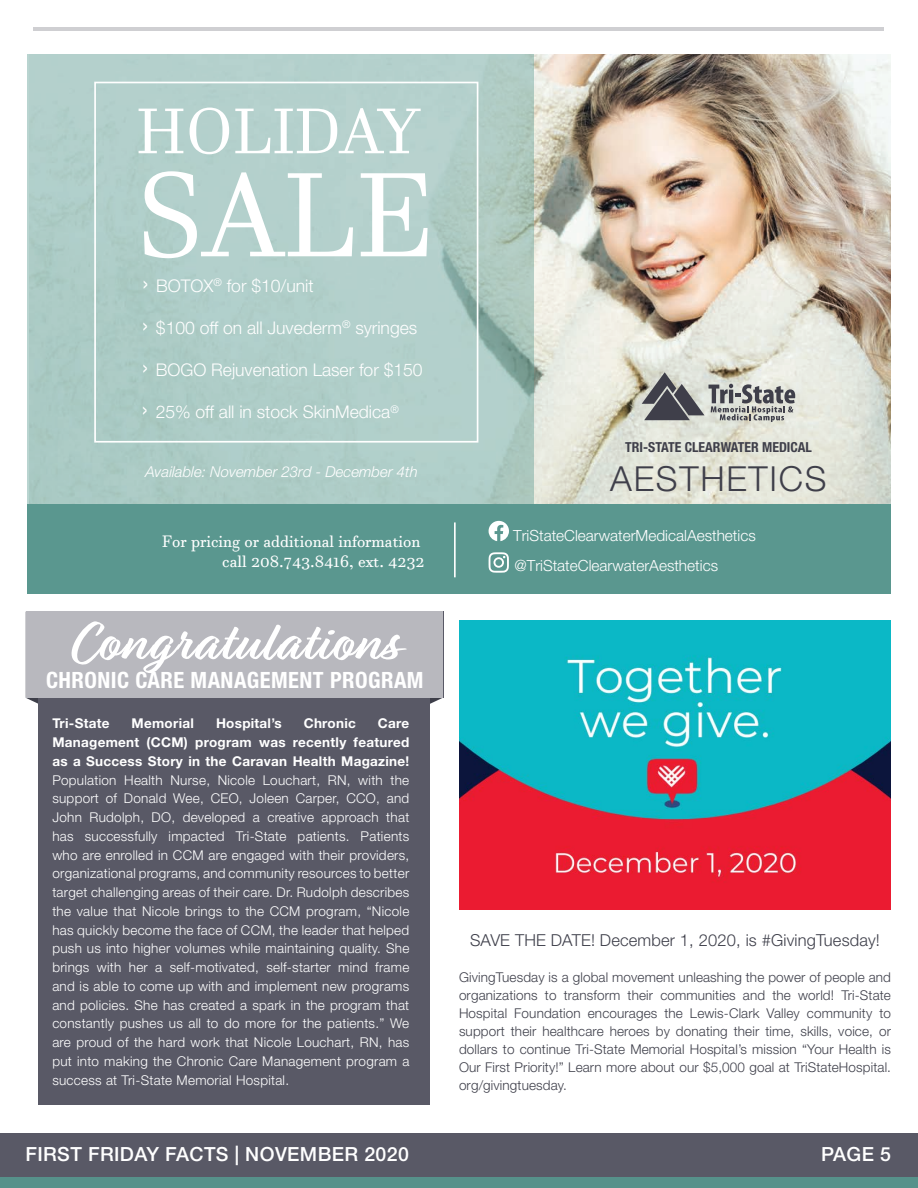
<style>
.page{position:relative;width:918px;height:1188px;background:#fff}
.page>*{position:absolute;margin:0;border:0;box-sizing:border-box;transform-origin:0 0}
.t1{font:117px "Javanese Text";color:#fff}
.t2{font:63px "Javanese Text";color:#fff}
.t3{font:700 57.15px "Relation";letter-spacing:.02em;color:#fff}
.t4{font:300 34.5px "Helvetica Neue LT Std";letter-spacing:.05em;color:#3f3f4a}
.t5{font:700 condensed 22.5px "Helvetica Neue LT Std";letter-spacing:.02em;color:#fff}
.t6{font:500 19.5px "Helvetica Neue LT Std";letter-spacing:.02em;color:#fff}
.t7{font:300 17.55px "Helvetica Neue LT Std";letter-spacing:-.005em;color:#fff}
.t8{font:300 16.5px "Helvetica Neue LT Std";letter-spacing:.01em;color:#3e3f4a}
.t9{font:16.35px/19.6px "Javanese Text";color:#fff;text-align:right}
.t10{font:300 15.45px "Helvetica Neue LT Std";color:#fff}
.t11{font:italic 300 15px "Helvetica Neue LT Std";color:#fff}
.t12{font:700 condensed 13.8px "Helvetica Neue LT Std";color:#3f3f4a}
.t13{font:300 13.5px/18.8px "Helvetica Neue LT Std";letter-spacing:.02em;color:#fff;text-align:justify}
.t14{font:300 13.5px/18px "Helvetica Neue LT Std";letter-spacing:.01em;color:#3e3f4a;text-align:justify}
.t15{font:700 13.5px "Helvetica Neue LT Std";letter-spacing:.02em;color:#fff}
.s1{font-size:26.7px}
.s2{font-weight:700}
</style>
<div class="page">
<svg style="left:26px;top:698px;width:13px;height:45px"></svg>
<div style="left:39px;top:612px;width:391px;height:493px;background:#595966"></div>
<img style="left:534px;top:54px;width:357px;height:450px">
<div style="left:27px;top:54px;width:507px;height:540px;background:#b1ceca"></div>
<img style="left:589px;top:352px;width:261px;height:152px">
<svg style="left:642px;top:372px;width:153px;height:50px;background:#a3a4a1"></svg>
<div style="left:27px;top:504px;width:864px;height:90px;background:#5a978f"></div>
<svg style="left:489px;top:552px;width:20px;height:21px"></svg>
<svg style="left:489px;top:521px;width:20px;height:20px"></svg>
<hr style="left:454px;top:522px;width:2px;height:55px;background:#fff">
<div style="left:94px;top:82px;width:384px;height:361px;border:2px solid #fff"></div>
<div style="left:0;top:1134px;width:918px;height:54px;background:#595966"></div>
<div style="left:0;top:1177px;width:918px;height:11px;background:#56918a"></div>
<hr style="left:34px;top:27px;width:850px;height:3px;background:#3e3f4a">
<img style="left:459px;top:621px;width:432px;height:288px">
<div style="left:25px;top:612px;width:418px;height:86px;background:#b8b8be"></div>
<p class="t2" style="left:137px;top:95px;width:285px">HOLIDAY</p>
<p class="t1" style="left:138px;top:147px;width:299px">SALE</p>
<p class="t7" style="left:142px;top:275px;width:173px"><span class="s1">›</span> BOTOX<sup>®</sup> for $10/unit</p>
<p class="t7" style="left:142px;top:317px;width:277px"><span class="s1">›</span> $100 off on all Juvederm<sup>®</sup> syringes</p>
<p class="t7" style="left:141px;top:359px;width:283px"><span class="s1">›</span> BOGO Rejuvenation Laser for $150</p>
<p class="t7" style="left:141px;top:401px;width:259px"><span class="s1">›</span> 25% off all in stock SkinMedica<sup>®</sup></p>
<p class="t11" style="left:145px;top:463px;width:274px">Available: November 23rd - December 4th</p>
<p class="t9" style="left:162px;top:532px;width:264px">For pricing or additional information call 208.743.8416, ext. 4232</p>
<p class="t3" style="left:71px;top:609px;width:327px">Congratulations</p>
<p class="t5" style="left:46px;top:667px;width:379px">CHRONIC CARE MANAGEMENT PROGRAM</p>
<p class="t13" style="left:52px;top:714px;width:358px;text-indent:326px"><span class="s2">Care Management (CCM) program was recently featured as a Success Story in the Caravan Health Magazine!<br></span>Population Health Nurse, Nicole Louchart, RN, with the support of Donald Wee, CEO, Joleen Carper, CCO, and John Rudolph, DO, developed a creative approach that has successfully impacted Tri-State patients. Patients who are enrolled in CCM are engaged with their providers, organizational programs, and community resources to better target challenging areas of their care. Dr. Rudolph describes the value that Nicole brings to the CCM program, “Nicole has quickly become the face of CCM, the leader that helped push us into higher volumes while maintaining quality. She brings with her a self-motivated, self-starter mind frame and is able to come up with and implement new programs and policies. She has created a spark in the program that constantly pushes us all to do more for the patients.” We are proud of the hard work that Nicole Louchart, RN, has put into making the Chronic Care Management program a success at Tri-State Memorial Hospital.</p>
<p class="t15" style="left:52px;top:715px;width:59px">Tri-State</p>
<p class="t15" style="left:132px;top:715px;width:64px">Memorial</p>
<p class="t15" style="left:216px;top:715px;width:67px">Hospital’s</p>
<p class="t15" style="left:304px;top:715px;width:54px">Chronic</p>
<p class="t12" style="left:625px;top:439px;width:188px">TRI-STATE CLEARWATER MEDICAL</p>
<p class="t4" style="left:610px;top:457px;width:218px">AESTHETICS</p>
<p class="t10" style="left:513px;top:526px;width:244px">TriStateClearwaterMedicalAesthetics</p>
<p class="t10" style="left:514px;top:556px;width:205px">@TriStateClearwaterAesthetics</p>
<p class="t8" style="left:470px;top:930px;width:411px">SAVE THE DATE! December 1, 2020, is #GivingTuesday!</p>
<p class="t14" style="left:459px;top:968px;width:434px">GivingTuesday is a global movement unleashing the power of people and organizations to transform their communities and the world! Tri-State Hospital Foundation encourages the Lewis-Clark Valley community to support their healthcare heroes by donating their time, skills, voice, or dollars to continue Tri-State Memorial Hospital’s mission “Your Health is Our First Priority!” Learn more about our $5,000 goal at TriStateHospital. org/givingtuesday.</p>
<p class="t6" style="left:25px;top:1143px;width:385px">FIRST FRIDAY FACTS | NOVEMBER 2020</p>
<p class="t6" style="left:821px;top:1143px;width:71px">PAGE 5</p>
</div>
